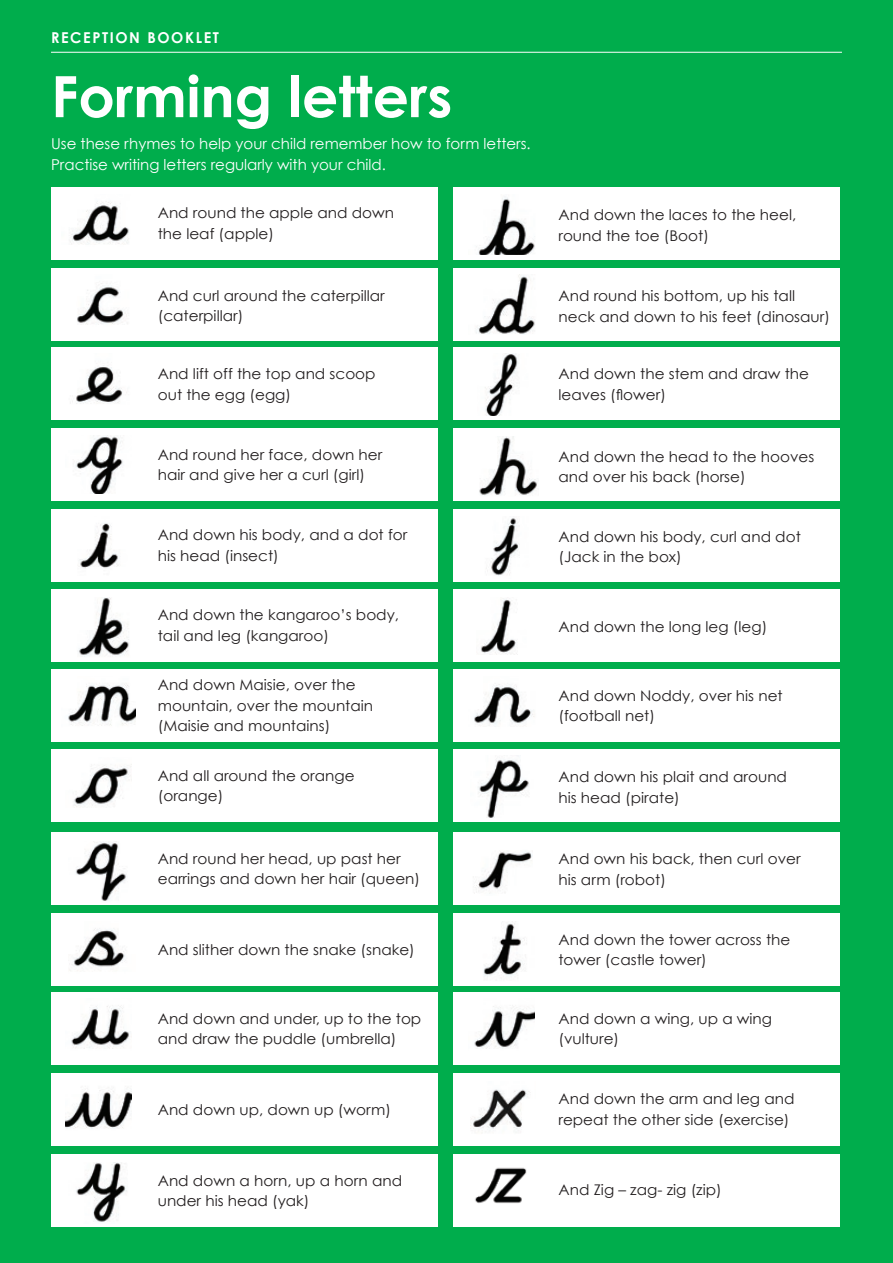
<style>
.page{position:relative;width:893px;height:1263px;background:#00ad4c}
.page>*{position:absolute;margin:0;border:0;box-sizing:border-box;transform-origin:0 0}
.t1{font:700 57px "Century Gothic";color:#fff}
.t2{font:15px/21px "Century Gothic";color:#fff}
.t3{font:700 15px "Century Gothic";letter-spacing:.11em;color:#fff}
.t4{font:14.7px/20.5px "Century Gothic";color:#231f20}
</style>
<div class="page">
<div style="left:52px;top:188px;width:386px;height:72px;background:#fff"></div>
<div style="left:52px;top:832px;width:386px;height:73px;background:#fff"></div>
<div style="left:52px;top:509px;width:386px;height:72px;background:#fff"></div>
<div style="left:52px;top:1154px;width:386px;height:72px;background:#fff"></div>
<div style="left:52px;top:348px;width:386px;height:72px;background:#fff"></div>
<div style="left:52px;top:992px;width:386px;height:72px;background:#fff"></div>
<div style="left:52px;top:669px;width:386px;height:72px;background:#fff"></div>
<div style="left:52px;top:268px;width:386px;height:73px;background:#fff"></div>
<div style="left:52px;top:913px;width:386px;height:72px;background:#fff"></div>
<div style="left:52px;top:590px;width:386px;height:72px;background:#fff"></div>
<div style="left:52px;top:428px;width:386px;height:72px;background:#fff"></div>
<div style="left:52px;top:1073px;width:386px;height:72px;background:#fff"></div>
<div style="left:52px;top:750px;width:386px;height:72px;background:#fff"></div>
<div style="left:454px;top:188px;width:386px;height:72px;background:#fff"></div>
<div style="left:454px;top:832px;width:386px;height:73px;background:#fff"></div>
<div style="left:454px;top:509px;width:386px;height:72px;background:#fff"></div>
<div style="left:454px;top:1154px;width:386px;height:72px;background:#fff"></div>
<div style="left:454px;top:348px;width:386px;height:72px;background:#fff"></div>
<div style="left:454px;top:992px;width:386px;height:72px;background:#fff"></div>
<div style="left:454px;top:669px;width:386px;height:72px;background:#fff"></div>
<div style="left:454px;top:268px;width:386px;height:73px;background:#fff"></div>
<div style="left:454px;top:913px;width:386px;height:72px;background:#fff"></div>
<div style="left:454px;top:590px;width:386px;height:72px;background:#fff"></div>
<div style="left:454px;top:428px;width:386px;height:72px;background:#fff"></div>
<div style="left:454px;top:1073px;width:386px;height:72px;background:#fff"></div>
<div style="left:454px;top:750px;width:386px;height:72px;background:#fff"></div>
<img style="left:70px;top:201px;width:59px;height:43px">
<img style="left:77px;top:283px;width:51px;height:42px">
<img style="left:72px;top:367px;width:55px;height:37px">
<img style="left:75px;top:435px;width:48px;height:58px">
<img style="left:80px;top:523px;width:39px;height:45px">
<img style="left:78px;top:597px;width:51px;height:60px">
<img style="left:68px;top:683px;width:68px;height:43px">
<img style="left:74px;top:764px;width:58px;height:43px">
<img style="left:75px;top:842px;width:52px;height:59px">
<img style="left:70px;top:928px;width:55px;height:43px">
<img style="left:71px;top:1006px;width:58px;height:43px">
<img style="left:66px;top:1090px;width:66px;height:39px">
<img style="left:76px;top:1163px;width:51px;height:59px">
<img style="left:478px;top:760px;width:51px;height:58px">
<img style="left:475px;top:851px;width:58px;height:42px">
<img style="left:483px;top:921px;width:44px;height:55px">
<img style="left:474px;top:1006px;width:61px;height:43px">
<img style="left:475px;top:1167px;width:52px;height:37px">
<img style="left:476px;top:196px;width:59px;height:58px">
<img style="left:476px;top:274px;width:59px;height:60px">
<img style="left:485px;top:354px;width:33px;height:61px">
<img style="left:479px;top:436px;width:58px;height:60px">
<img style="left:491px;top:518px;width:28px;height:58px">
<img style="left:480px;top:599px;width:37px;height:55px">
<img style="left:474px;top:684px;width:61px;height:42px">
<hr style="left:51px;top:52px;width:791px;height:1px;background:#fff">
<img style="left:473px;top:1089px;width:56px;height:40px">
<p class="t3" style="left:51px;top:28px;width:169px">RECEPTION BOOKLET</p>
<p class="t1" style="left:51px;top:61px;width:403px">Forming letters</p>
<p class="t2" style="left:51px;top:133px;width:481px">Use these rhymes to help your child remember how to form letters.<br>Practise writing letters regularly with your child.</p>
<p class="t4" style="left:158px;top:203px;width:238px">And round the apple and down the leaf (apple)</p>
<p class="t4" style="left:158px;top:285px;width:229px">And curl around the caterpillar (caterpillar)</p>
<p class="t4" style="left:158px;top:363px;width:219px">And lift off the top and scoop out the egg (egg)</p>
<p class="t4" style="left:158px;top:444px;width:226px">And round her face, down her hair and give her a curl (girl)</p>
<p class="t4" style="left:158px;top:524px;width:251px">And down his body, and a dot for his head (insect)</p>
<p class="t4" style="left:158px;top:604px;width:243px">And down the kangaroo’s body, tail and leg (kangaroo)</p>
<p class="t4" style="left:158px;top:674px;width:217px">And down Maisie, over the mountain, over the mountain (Maisie and mountains)</p>
<p class="t4" style="left:158px;top:765px;width:198px">And all around the orange (orange)</p>
<p class="t4" style="left:158px;top:848px;width:264px">And round her head, up past her earrings and down her hair (queen)</p>
<p class="t4" style="left:158px;top:939px;width:259px">And slither down the snake (snake)</p>
<p class="t4" style="left:158px;top:1008px;width:265px">And down and under, up to the top and draw the puddle (umbrella)</p>
<p class="t4" style="left:158px;top:1099px;width:235px">And down up, down up (worm)</p>
<p class="t4" style="left:158px;top:1170px;width:246px">And down a horn, up a horn and under his head (yak)</p>
<p class="t4" style="left:558px;top:204px;width:239px">And down the laces to the heel, round the toe (Boot)</p>
<p class="t4" style="left:558px;top:286px;width:273px">And round his bottom, up his tall neck and down to his feet (dinosaur)</p>
<p class="t4" style="left:558px;top:364px;width:252px">And down the stem and draw the leaves (flower)</p>
<p class="t4" style="left:558px;top:446px;width:257px">And down the head to the hooves and over his back (horse)</p>
<p class="t4" style="left:558px;top:526px;width:244px">And down his body, curl and dot (Jack in the box)</p>
<p class="t4" style="left:558px;top:616px;width:210px">And down the long leg (leg)</p>
<p class="t4" style="left:558px;top:685px;width:226px">And down Noddy, over his net (football net)</p>
<p class="t4" style="left:558px;top:766px;width:230px">And down his plait and around his head (pirate)</p>
<p class="t4" style="left:558px;top:848px;width:244px">And own his back, then curl over his arm (robot)</p>
<p class="t4" style="left:558px;top:929px;width:233px">And down the tower across the tower (castle tower)</p>
<p class="t4" style="left:558px;top:1008px;width:215px">And down a wing, up a wing (vulture)</p>
<p class="t4" style="left:558px;top:1088px;width:237px">And down the arm and leg and repeat the other side (exercise)</p>
<p class="t4" style="left:558px;top:1179px;width:165px">And Zig – zag- zig (zip)</p>
</div>
